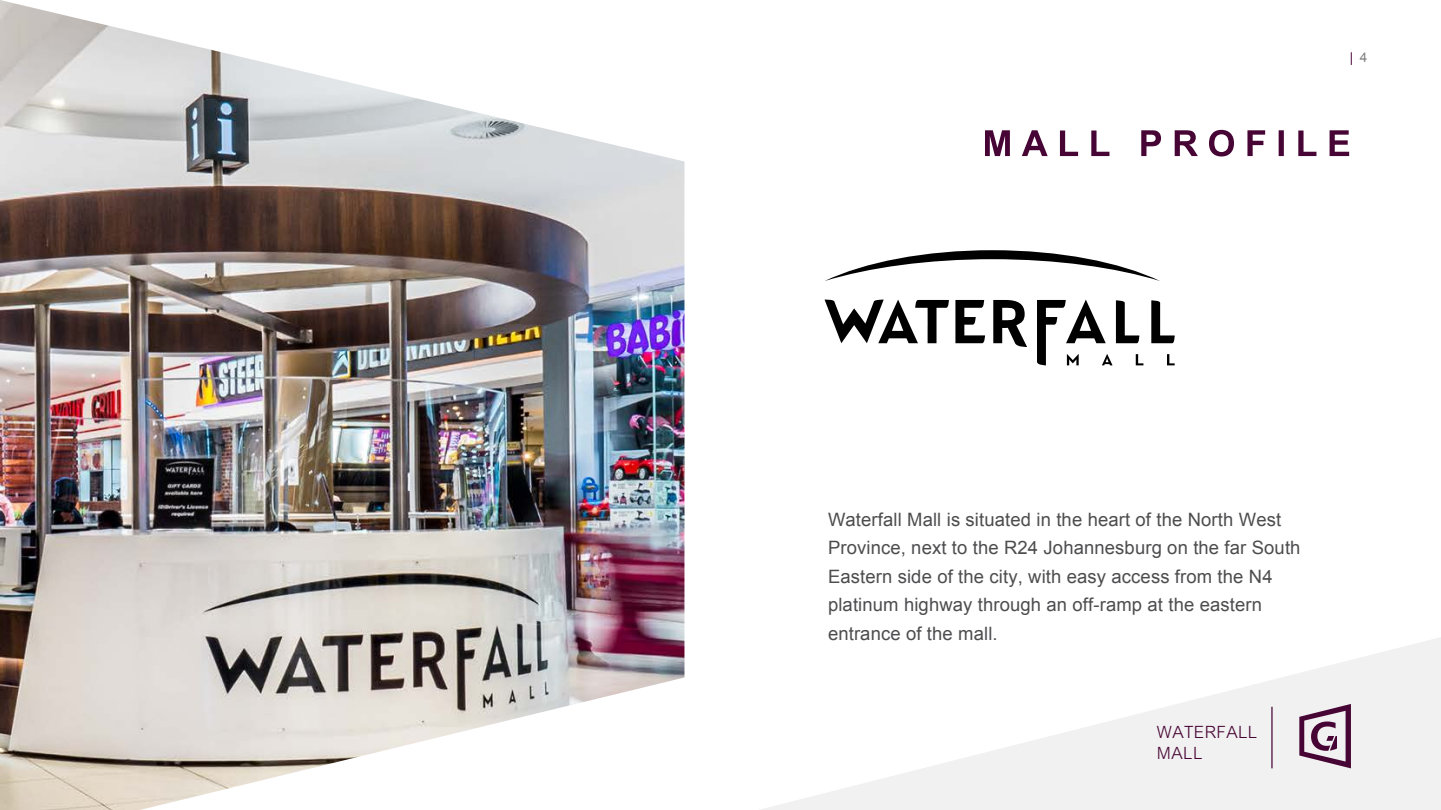
<style>
.page{position:relative;width:1441px;height:810px;background:#fff}
.page>*{position:absolute;margin:0;border:0;box-sizing:border-box;transform-origin:0 0}
.t1{font:18.45px/28.5px "Arial";letter-spacing:.005em;color:#4d4d4f}
.t2{font:300 16.95px/20.2px "Arial MT Std";letter-spacing:.025em;color:#470535}
.t3{font:13.5px "Arial";color:#470535}
.s1{color:#808080}
</style>
<div class="page">
<svg style="left:761px;top:638px;width:679px;height:172px"></svg>
<svg style="left:1299px;top:704px;width:51px;height:64px"></svg>
<hr style="left:1271px;top:707px;width:1px;height:61px;background:#470535">
<svg style="left:985px;top:130px;width:363px;height:27px"></svg>
<img style="left:0;top:0;width:684px;height:810px">
<svg style="left:993px;top:300px;width:33px;height:47px"></svg>
<svg style="left:825px;top:250px;width:334px;height:31px"></svg>
<svg style="left:955px;top:300px;width:29px;height:43px"></svg>
<svg style="left:824px;top:299px;width:124px;height:44px"></svg>
<svg style="left:1037px;top:300px;width:137px;height:65px"></svg>
<p class="t3" style="left:1349px;top:49px;width:19px">| <span class="s1">4</span></p>
<p class="t1" style="left:828px;top:505px;width:474px">Waterfall Mall is situated in the heart of the North West Province, next to the R24 Johannesburg on the far South Eastern side of the city, with easy access from the N4 platinum highway through an off-ramp at the eastern entrance of the mall.</p>
<p class="t2" style="left:1156px;top:722px;width:102px">WATERFALL<br>MALL</p>
</div>
